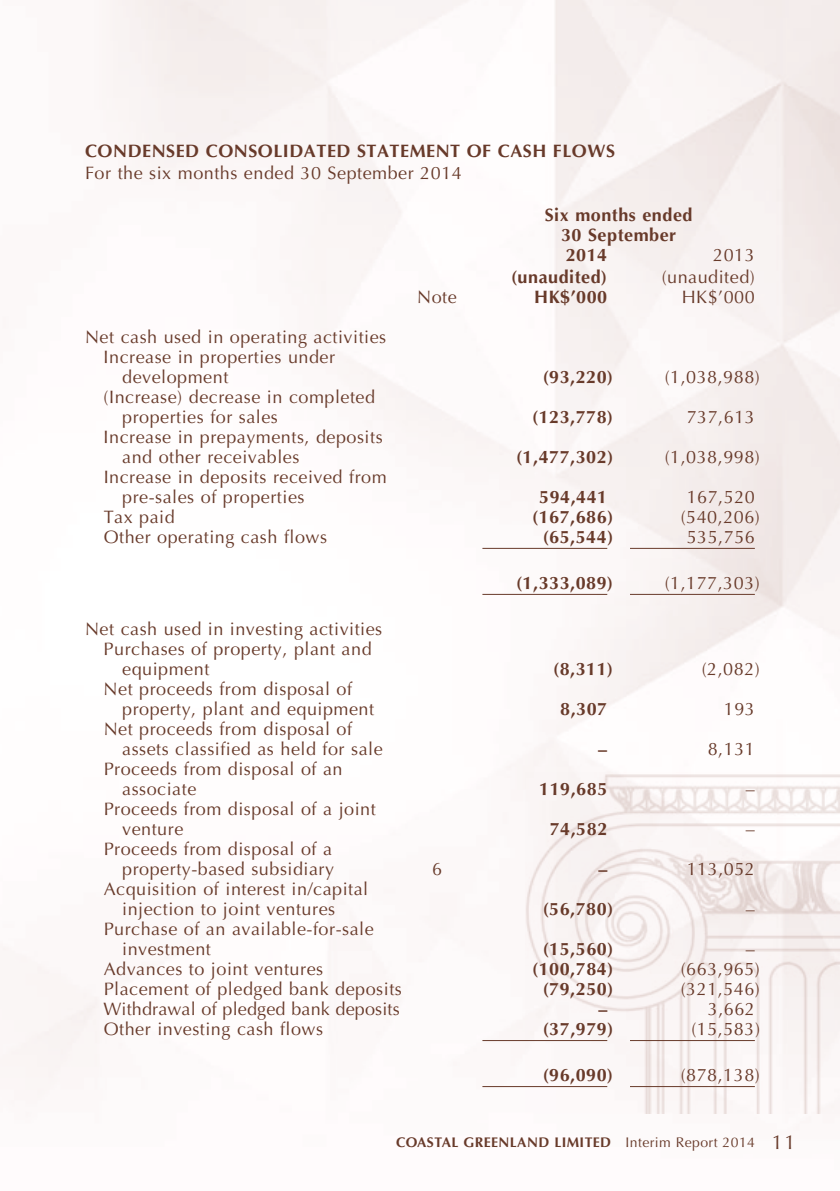
<style>
.page{position:relative;width:840px;height:1191px;background:#fff}
.page>*{position:absolute;margin:0;border:0;box-sizing:border-box;transform-origin:0 0}
.t1{font:18px/20px "Optima LT Std";letter-spacing:.03em;color:#683a2a}
.t2{font:700 18px/20px "Optima LT Std";letter-spacing:.03em;color:#683a2a}
.t3{font:18px "Optima LT Std";letter-spacing:.01em;color:#683a2a}
.t4{font:700 14px "Optima LT Std";letter-spacing:.03em;color:#683a2a}
.s1{font-weight:400}
.s2{font-weight:400;font-size:20px}
</style>
<div class="page">
<img style="left:0;top:0;width:839px;height:1114px">
<img style="left:525px;top:772px;width:314px;height:341px">
<hr style="left:482px;top:548px;width:125px;height:1px;background:#683a2a">
<hr style="left:629px;top:548px;width:125px;height:1px;background:#683a2a">
<hr style="left:482px;top:594px;width:125px;height:1px;background:#683a2a">
<hr style="left:629px;top:594px;width:125px;height:1px;background:#683a2a">
<hr style="left:482px;top:1040px;width:125px;height:1px;background:#683a2a">
<hr style="left:629px;top:1040px;width:125px;height:1px;background:#683a2a">
<hr style="left:482px;top:1086px;width:125px;height:1px;background:#683a2a">
<hr style="left:629px;top:1086px;width:125px;height:1px;background:#683a2a">
<p class="t2" style="left:85px;top:141px;width:531px">CONDENSED CONSOLIDATED STATEMENT OF CASH FLOWS</p>
<p class="t1" style="left:85px;top:163px;width:378px">For the six months ended 30 September 2014</p>
<p class="t2" style="left:560px;top:205px;width:133px;text-indent:-16px">Six months ended<br>30 September<br>2014</p>
<p class="t1" style="left:712px;top:245px;width:43px">2013</p>
<p class="t2" style="left:511px;top:267px;width:98px">(unaudited)</p>
<p class="t1" style="left:661px;top:267px;width:95px">(unaudited)</p>
<p class="t1" style="left:417px;top:287px;width:41px">Note</p>
<p class="t2" style="left:534px;top:287px;width:75px">HK$’000</p>
<p class="t1" style="left:681px;top:287px;width:75px">HK$’000</p>
<p class="t1" style="left:85px;top:327px;width:302px">Net cash used in operating activities</p>
<p class="t1" style="left:104px;top:347px;width:233px">Increase in properties under</p>
<p class="t1" style="left:122px;top:367px;width:108px">development</p>
<p class="t2" style="left:542px;top:367px;width:72px">(93,220)</p>
<p class="t1" style="left:664px;top:367px;width:97px">(1,038,988)</p>
<p class="t1" style="left:122px;top:387px;width:254px;text-indent:-19px">(Increase) decrease in completed properties for sales</p>
<p class="t2" style="left:532px;top:407px;width:83px">(123,778)</p>
<p class="t1" style="left:686px;top:407px;width:70px">737,613</p>
<p class="t1" style="left:122px;top:427px;width:262px;text-indent:-19px">Increase in prepayments, deposits and other receivables</p>
<p class="t2" style="left:516px;top:447px;width:99px">(1,477,302)</p>
<p class="t1" style="left:664px;top:447px;width:97px">(1,038,998)</p>
<p class="t1" style="left:122px;top:467px;width:266px;text-indent:-19px">Increase in deposits received from pre-sales of properties</p>
<p class="t2" style="left:539px;top:487px;width:70px">594,441</p>
<p class="t1" style="left:686px;top:487px;width:70px">167,520</p>
<p class="t1" style="left:104px;top:507px;width:73px">Tax paid</p>
<p class="t2" style="left:532px;top:507px;width:83px">(167,686)</p>
<p class="t1" style="left:680px;top:507px;width:81px">(540,206)</p>
<p class="t1" style="left:104px;top:527px;width:225px">Other operating cash flows</p>
<p class="t2" style="left:542px;top:527px;width:72px">(65,544)</p>
<p class="t1" style="left:686px;top:527px;width:70px">535,756</p>
<p class="t2" style="left:516px;top:573px;width:99px">(1,333,089)</p>
<p class="t1" style="left:664px;top:573px;width:97px">(1,177,303)</p>
<p class="t1" style="left:85px;top:619px;width:298px">Net cash used in investing activities</p>
<p class="t1" style="left:104px;top:639px;width:269px">Purchases of property, plant and</p>
<p class="t1" style="left:122px;top:659px;width:89px">equipment</p>
<p class="t2" style="left:553px;top:659px;width:62px">(8,311)</p>
<p class="t1" style="left:701px;top:659px;width:60px">(2,082)</p>
<p class="t1" style="left:122px;top:679px;width:253px;text-indent:-19px">Net proceeds from disposal of property, plant and equipment</p>
<p class="t2" style="left:560px;top:699px;width:49px">8,307</p>
<p class="t1" style="left:723px;top:699px;width:33px">193</p>
<p class="t1" style="left:122px;top:719px;width:262px;text-indent:-19px">Net proceeds from disposal of assets classified as held for sale</p>
<p class="t2" style="left:598px;top:739px;width:10px">–</p>
<p class="t1" style="left:707px;top:739px;width:49px">8,131</p>
<p class="t1" style="left:122px;top:759px;width:222px;text-indent:-19px">Proceeds from disposal of an associate</p>
<p class="t1" style="left:122px;top:799px;width:255px;text-indent:-19px">Proceeds from disposal of a joint venture</p>
<p class="t1" style="left:104px;top:839px;width:232px;text-align:right">Proceeds from disposal of a property-based subsidiary</p>
<p class="t1" style="left:122px;top:879px;width:247px;text-indent:-19px">Acquisition of interest in/capital injection to joint ventures</p>
<p class="t1" style="left:122px;top:919px;width:253px;text-indent:-19px">Purchase of an available-for-sale investment</p>
<p class="t2" style="left:539px;top:779px;width:70px">119,685</p>
<p class="t1" style="left:745px;top:779px;width:10px">–</p>
<p class="t2" style="left:549px;top:819px;width:59px">74,582</p>
<p class="t1" style="left:745px;top:819px;width:10px">–</p>
<p class="t1" style="left:432px;top:859px;width:12px">6</p>
<p class="t2" style="left:598px;top:859px;width:10px">–</p>
<p class="t1" style="left:686px;top:859px;width:70px">113,052</p>
<p class="t2" style="left:542px;top:899px;width:72px">(56,780)</p>
<p class="t1" style="left:745px;top:899px;width:10px">–</p>
<p class="t2" style="left:542px;top:939px;width:72px">(15,560)</p>
<p class="t1" style="left:745px;top:939px;width:10px">–</p>
<p class="t1" style="left:104px;top:959px;width:221px">Advances to joint ventures</p>
<p class="t2" style="left:532px;top:959px;width:83px">(100,784)</p>
<p class="t1" style="left:680px;top:959px;width:81px">(663,965)</p>
<p class="t1" style="left:104px;top:979px;width:299px">Placement of pledged bank deposits</p>
<p class="t2" style="left:542px;top:979px;width:72px">(79,250)</p>
<p class="t1" style="left:680px;top:979px;width:81px">(321,546)</p>
<p class="t3" style="left:103px;top:998px;width:298px">Withdrawal of pledged bank deposits</p>
<p class="t2" style="left:598px;top:999px;width:10px">–</p>
<p class="t1" style="left:707px;top:999px;width:49px">3,662</p>
<p class="t1" style="left:104px;top:1019px;width:221px">Other investing cash flows</p>
<p class="t2" style="left:542px;top:1019px;width:72px">(37,979)</p>
<p class="t1" style="left:691px;top:1019px;width:70px">(15,583)</p>
<p class="t2" style="left:542px;top:1065px;width:72px">(96,090)</p>
<p class="t1" style="left:680px;top:1065px;width:81px">(878,138)</p>
<p class="t4" style="left:396px;top:1133px;width:401px">Coastal Greenland Limited <span class="s1">Interim Report 2014</span> <span class="s2">11</span></p>
</div>
